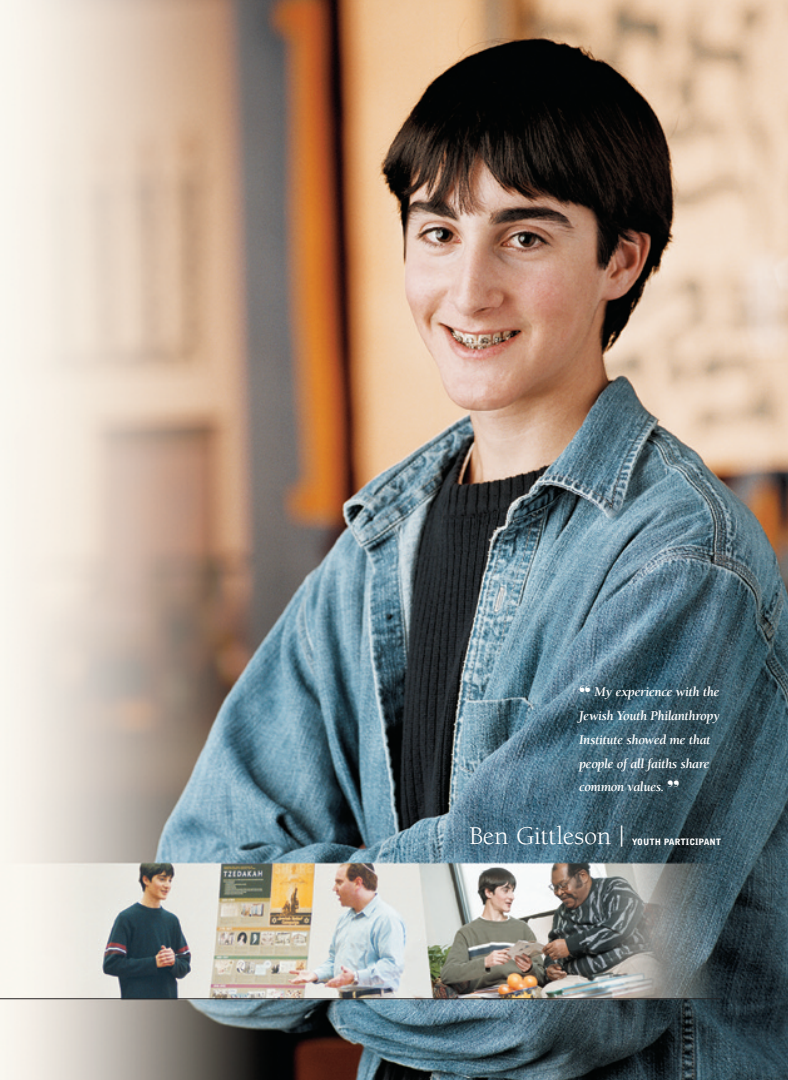
<style>
.page{position:relative;width:788px;height:1080px;background:#fff}
.page>*{position:absolute;margin:0;border:0;box-sizing:border-box;transform-origin:0 0}
.t1{font:26.25px "Berkeley";color:#fff}
.t2{font:italic 700 13.75px/23.8px "Berkeley";letter-spacing:-.025em;color:#fff}
.t3{font:900 8.75px "Bell Gothic";color:#fff}
</style>
<div class="page">
<img style="left:0;top:0;width:788px;height:1080px">
<hr style="left:0;top:998px;width:720px;height:1px;background:#231f20">
<p class="t2" style="left:579px;top:681px;width:142px">❛❛ My experience with the<br>Jewish Youth Philanthropy<br>Institute showed me that people of all faiths share common values. ❜❜</p>
<h1 class="t1" style="left:469px;top:826px;width:157px">Ben Gittleson |</h1>
<p class="t3" style="left:631px;top:838px;width:91px">YOUTH PARTICIPANT</p>
</div>
